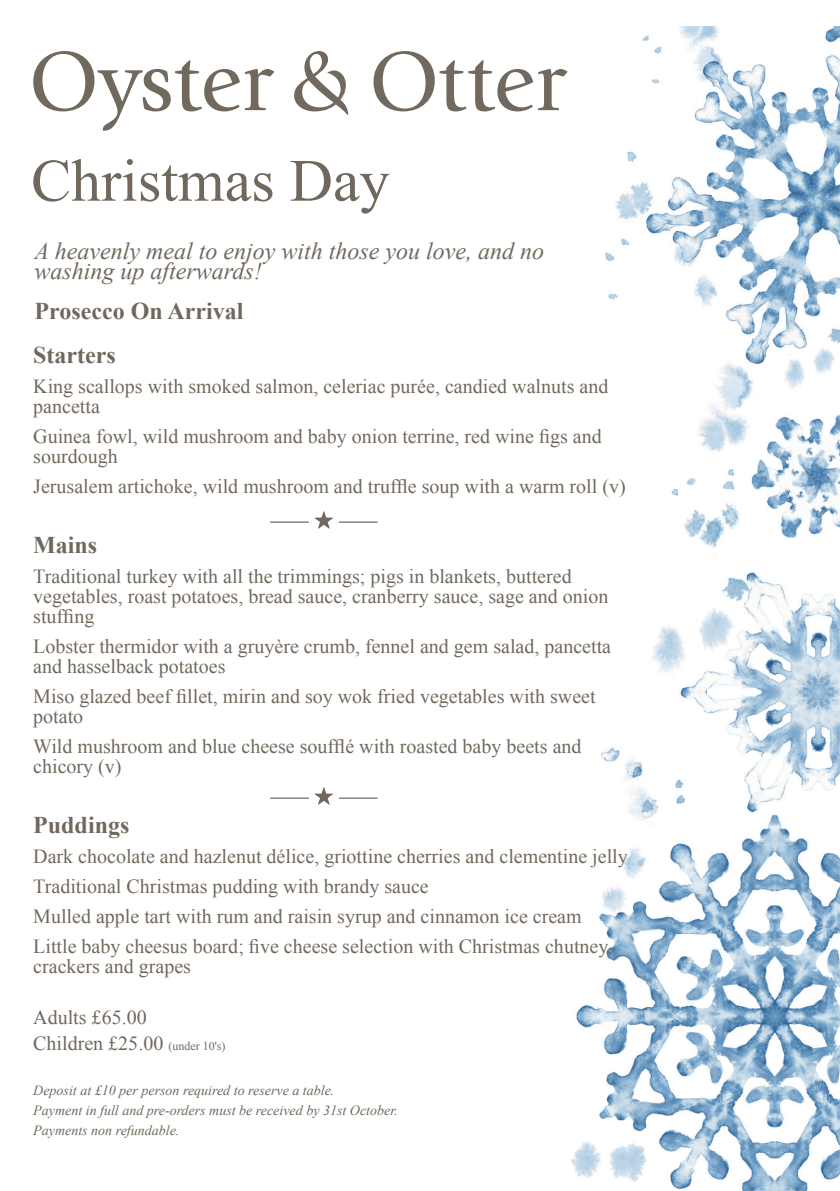
<style>
.page{position:relative;width:840px;height:1191px;background:#fff}
.page>*{position:absolute;margin:0;border:0;box-sizing:border-box;transform-origin:0 0}
.t1{font:60px "Times New Roman";color:#71685d}
.t2{font:italic 24px/20px "Times New Roman";color:#71685d}
.t3{font:700 24px "Times New Roman";color:#71685d}
.t4{font:20px/20px "Times New Roman";color:#71685d}
.t5{font:italic 14px/20px "Times New Roman";color:#71685d}
.s1{font-size:12px}
</style>
<div class="page">
<img style="left:567px;top:27px;width:272px;height:1164px">
<svg style="left:315px;top:787px;width:18px;height:18px"></svg>
<hr style="left:270px;top:797px;width:39px;height:2px;background:#71685d">
<hr style="left:339px;top:797px;width:38px;height:2px;background:#71685d">
<svg style="left:315px;top:511px;width:18px;height:18px"></svg>
<hr style="left:270px;top:521px;width:39px;height:2px;background:#71685d">
<hr style="left:339px;top:521px;width:38px;height:2px;background:#71685d">
<svg style="left:294px;top:51px;width:54px;height:64px"></svg>
<svg style="left:33px;top:51px;width:241px;height:80px"></svg>
<svg style="left:373px;top:51px;width:194px;height:60px"></svg>
<h1 class="t1" style="left:31px;top:159px;width:360px">Christmas Day</h1>
<p class="t2" style="left:34px;top:243px;width:511px">A heavenly meal to enjoy with those you love, and no washing up afterwards!</p>
<p class="t3" style="left:34px;top:302px;width:210px">Prosecco On Arrival</p>
<p class="t3" style="left:33px;top:347px;width:84px">Starters</p>
<p class="t4" style="left:33px;top:378px;width:576px">King scallops with smoked salmon, celeriac purée, candied walnuts and pancetta</p>
<p class="t4" style="left:33px;top:428px;width:570px">Guinea fowl, wild mushroom and baby onion terrine, red wine figs and sourdough</p>
<p class="t4" style="left:33px;top:478px;width:594px">Jerusalem artichoke, wild mushroom and truffle soup with a warm roll (v)</p>
<p class="t3" style="left:33px;top:537px;width:66px">Mains</p>
<p class="t4" style="left:33px;top:568px;width:576px">Traditional turkey with all the trimmings; pigs in blankets, buttered vegetables, roast potatoes, bread sauce, cranberry sauce, sage and onion stuffing</p>
<p class="t4" style="left:33px;top:638px;width:579px">Lobster thermidor with a gruyère crumb, fennel and gem salad, pancetta and hasselback potatoes</p>
<p class="t4" style="left:33px;top:688px;width:564px">Miso glazed beef fillet, mirin and soy wok fried vegetables with sweet potato</p>
<p class="t4" style="left:33px;top:738px;width:549px">Wild mushroom and blue cheese soufflé with roasted baby beets and chicory (v)</p>
<p class="t3" style="left:33px;top:817px;width:98px">Puddings</p>
<p class="t4" style="left:33px;top:843px;width:596px;line-height:30px">Dark chocolate and hazlenut délice, griottine cherries and clementine jelly Traditional Christmas pudding with brandy sauce<br>Mulled apple tart with rum and raisin syrup and cinnamon ice cream Little baby cheesus board; five cheese selection with Christmas chutney,</p>
<p class="t4" style="left:33px;top:958px;width:159px">crackers and grapes</p>
<p class="t4" style="left:33px;top:1006px;width:194px;line-height:26px">Adults £65.00<br>Children £25.00 <span class="s1">(under 10's)</span></p>
<p class="t5" style="left:33px;top:1082px;width:366px">Deposit at £10 per person required to reserve a table.<br>Payment in full and pre-orders must be received by 31st October.<br>Payments non refundable.</p>
</div>
